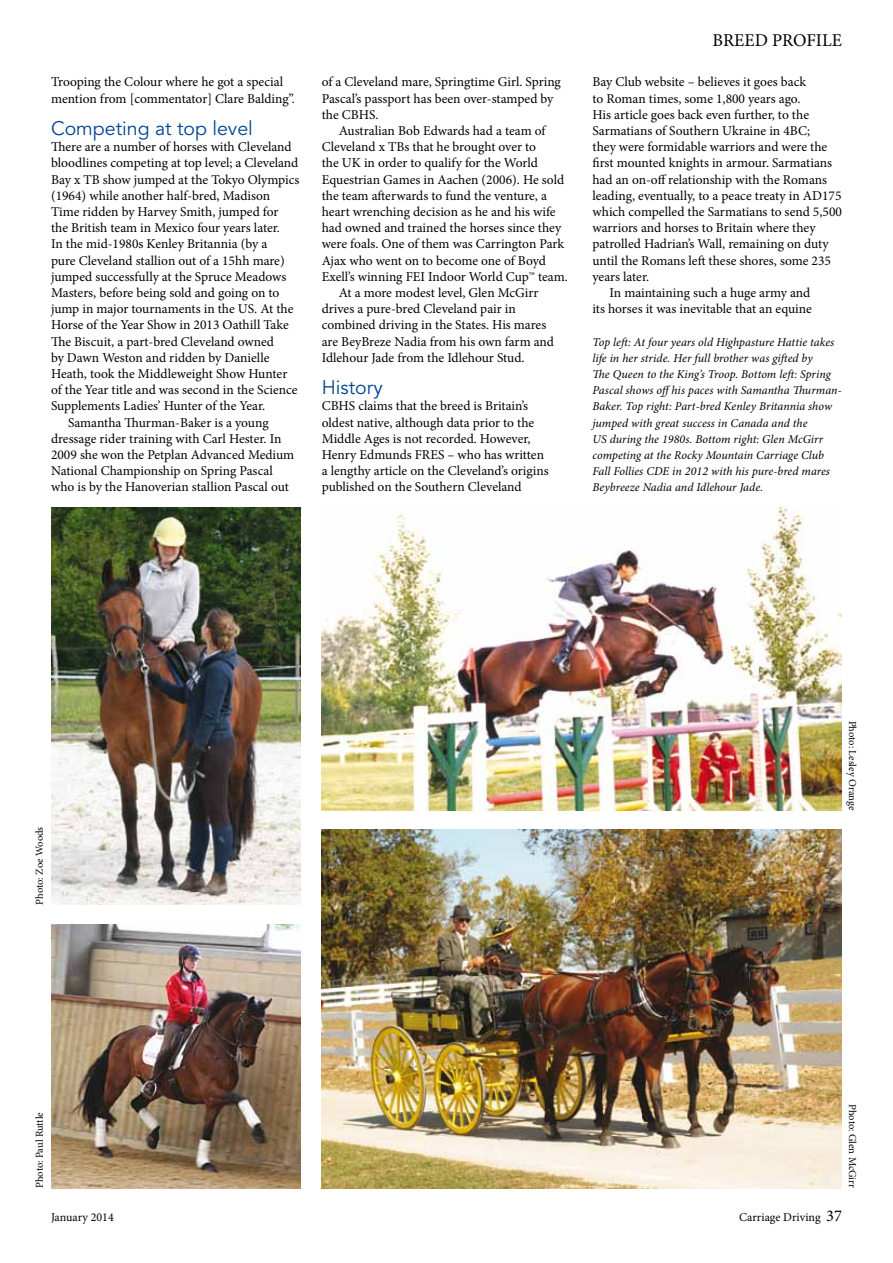
<style>
.page{position:relative;width:893px;height:1263px;background:#fff}
.page>*{position:absolute;margin:0;border:0;box-sizing:border-box;transform-origin:0 0}
.t1{font:19.5px "Avenir LT Std";color:#004590}
.t2{font:18px "Minion Pro";color:#000}
.t3{font:13.5px/16.2px "Minion Pro";letter-spacing:-.005em;color:#000}
.t4{font:italic 12px/16.2px "Minion Pro";color:#000}
.t5{font:12px "Minion Pro";color:#000}
.t6{font:10.5px "Minion Pro";letter-spacing:-.005em;color:#000}
.s1{font-size:16.5px}
</style>
<div class="page">
<img style="left:322px;top:508px;width:520px;height:302px">
<img style="left:322px;top:829px;width:520px;height:359px">
<img style="left:51px;top:508px;width:249px;height:396px">
<img style="left:51px;top:924px;width:249px;height:264px">
<p class="t3" style="left:51px;top:74px;width:245px">Trooping the Colour where he got a special mention from [commentator] Clare Balding”.</p>
<h1 class="t1" style="left:51px;top:117px;width:203px">Competing at top level</h1>
<p class="t3" style="left:51px;top:139px;width:242px">There are a number of horses with Cleveland</p>
<p class="t3" style="left:51px;top:155px;width:249px">bloodlines competing at top level; a Cleveland</p>
<p class="t3" style="left:51px;top:171px;width:250px">Bay x TB show jumped at the Tokyo Olympics</p>
<p class="t3" style="left:51px;top:187px;width:221px">(1964) while another half-bred, Madison</p>
<p class="t3" style="left:51px;top:204px;width:229px">Time ridden by Harvey Smith, jumped for</p>
<p class="t3" style="left:51px;top:220px;width:231px">the British team in Mexico four years later.</p>
<p class="t3" style="left:51px;top:236px;width:218px">In the mid-1980s Kenley Britannia (by a</p>
<p class="t3" style="left:51px;top:252px;width:235px">pure Cleveland stallion out of a 15hh mare)</p>
<p class="t3" style="left:51px;top:268px;width:237px">jumped successfully at the Spruce Meadows</p>
<p class="t3" style="left:51px;top:285px;width:230px">Masters, before being sold and going on to</p>
<p class="t3" style="left:51px;top:301px;width:244px">jump in major tournaments in the US. At the</p>
<p class="t3" style="left:51px;top:317px;width:239px">Horse of the Year Show in 2013 Oathill Take</p>
<p class="t3" style="left:51px;top:333px;width:225px">The Biscuit, a part-bred Cleveland owned</p>
<p class="t3" style="left:51px;top:349px;width:220px">by Dawn Weston and ridden by Danielle</p>
<p class="t3" style="left:51px;top:366px;width:238px">Heath, took the Middleweight Show Hunter</p>
<p class="t3" style="left:51px;top:382px;width:248px">of the Year title and was second in the Science</p>
<p class="t3" style="left:51px;top:398px;width:216px">Supplements Ladies’ Hunter of the Year.</p>
<p class="t3" style="left:68px;top:414px;width:202px">Samantha Thurman-Baker is a young</p>
<p class="t3" style="left:51px;top:430px;width:232px">dressage rider training with Carl Hester. In</p>
<p class="t3" style="left:51px;top:447px;width:245px">2009 she won the Petplan Advanced Medium</p>
<p class="t3" style="left:51px;top:463px;width:223px">National Championship on Spring Pascal</p>
<p class="t3" style="left:51px;top:479px;width:239px">who is by the Hanoverian stallion Pascal out</p>
<p class="t3" style="left:322px;top:74px;width:241px">of a Cleveland mare, Springtime Girl. Spring<br>Pascal’s passport has been over-stamped by the CBHS.</p>
<p class="t3" style="left:339px;top:123px;width:208px">Australian Bob Edwards had a team of</p>
<p class="t3" style="left:322px;top:139px;width:216px">Cleveland x TBs that he brought over to</p>
<p class="t3" style="left:322px;top:155px;width:218px">the UK in order to qualify for the World</p>
<p class="t3" style="left:322px;top:171px;width:244px">Equestrian Games in Aachen (2006). He sold</p>
<p class="t3" style="left:322px;top:187px;width:227px">the team afterwards to fund the venture, a</p>
<p class="t3" style="left:322px;top:204px;width:235px">heart wrenching decision as he and his wife</p>
<p class="t3" style="left:322px;top:220px;width:241px">had owned and trained the horses since they</p>
<p class="t3" style="left:322px;top:236px;width:244px">were foals. One of them was Carrington Park</p>
<p class="t3" style="left:322px;top:252px;width:226px">Ajax who went on to become one of Boyd</p>
<p class="t3" style="left:322px;top:268px;width:248px">Exell’s winning FEI Indoor World Cup™ team.</p>
<p class="t3" style="left:339px;top:285px;width:201px">At a more modest level, Glen McGirr</p>
<p class="t3" style="left:322px;top:301px;width:196px">drives a pure-bred Cleveland pair in</p>
<p class="t3" style="left:322px;top:317px;width:226px">combined driving in the States. His mares</p>
<p class="t3" style="left:322px;top:333px;width:234px">are BeyBreze Nadia from his own farm and</p>
<p class="t3" style="left:322px;top:349px;width:204px">Idlehour Jade from the Idlehour Stud.</p>
<h1 class="t1" style="left:322px;top:376px;width:62px">History</h1>
<p class="t3" style="left:322px;top:398px;width:228px">CBHS claims that the breed is Britain’s oldest native, although data prior to the Middle Ages is not recorded. However, Henry Edmunds FRES – who has written a lengthy article on the Cleveland’s origins published on the Southern Cleveland</p>
<h2 class="t2" style="left:713px;top:28px;width:131px">BREED PROFILE</h2>
<p class="t3" style="left:592px;top:74px;width:215px">Bay Club website – believes it goes back</p>
<p class="t3" style="left:592px;top:90px;width:209px">to Roman times, some 1,800 years ago.</p>
<p class="t3" style="left:592px;top:106px;width:218px">His article goes back even further, to the</p>
<p class="t3" style="left:592px;top:123px;width:219px">Sarmatians of Southern Ukraine in 4BC;</p>
<p class="t3" style="left:592px;top:139px;width:236px">they were formidable warriors and were the</p>
<p class="t3" style="left:592px;top:155px;width:241px">first mounted knights in armour. Sarmatians</p>
<p class="t3" style="left:592px;top:171px;width:236px">had an on-off relationship with the Romans</p>
<p class="t3" style="left:592px;top:187px;width:250px">leading, eventually, to a peace treaty in AD175</p>
<p class="t3" style="left:592px;top:204px;width:251px">which compelled the Sarmatians to send 5,500</p>
<p class="t3" style="left:592px;top:220px;width:225px">warriors and horses to Britain where they</p>
<p class="t3" style="left:592px;top:236px;width:238px">patrolled Hadrian’s Wall, remaining on duty</p>
<p class="t3" style="left:592px;top:252px;width:240px">until the Romans left these shores, some 235</p>
<p class="t3" style="left:592px;top:268px;width:58px">years later.</p>
<p class="t3" style="left:609px;top:285px;width:202px">In maintaining such a huge army and</p>
<p class="t3" style="left:592px;top:301px;width:221px">its horses it was inevitable that an equine</p>
<p class="t4" style="left:592px;top:334px;width:251px">Top left: At four years old Highpasture Hattie takes life in her stride. Her full brother was gifted by<br>The Queen to the King’s Troop. Bottom left: Spring Pascal shows offhis paces with Samantha Thurman-Baker. Top right: Part-bred Kenley Britannia show jumped with great success in Canada and the<br>US during the 1980s. Bottom right: Glen McGirr competing at the Rocky Mountain Carriage Club Fall Follies CDE in 2012 with his pure-bred mares Beybreeze Nadia and Idlehour Jade.</p>
<p class="t6" style="left:32px;top:905px;width:80px;rotate:-90deg">Photo: Zoe Woods</p>
<p class="t6" style="left:32px;top:1188px;width:77px;rotate:-90deg">Photo: Paul Ruttle</p>
<p class="t6" style="left:860px;top:720px;width:91px;rotate:90deg">Photo: Lesley Orange</p>
<p class="t6" style="left:860px;top:1104px;width:86px;rotate:90deg">Photo: Glen McGirr</p>
<p class="t5" style="left:51px;top:1209px;width:64px">January 2014</p>
<p class="t5" style="left:739px;top:1209px;width:104px">Carriage Driving <span class="s1">37</span></p>
</div>
